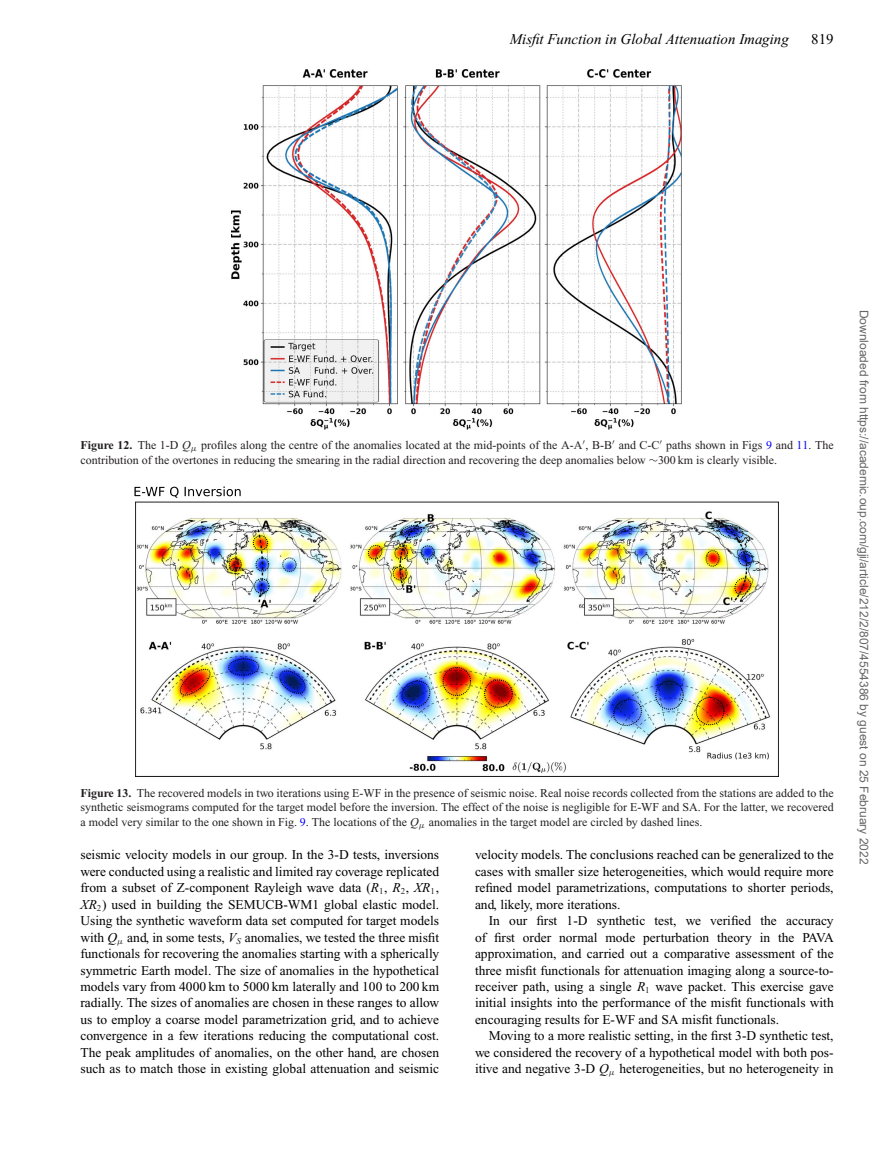
<style>
.page{position:relative;width:893px;height:1174px;background:#fff}
.page>*{position:absolute;margin:0;border:0;box-sizing:border-box;transform-origin:0 0}
.t1{font:italic 15px "Times New Roman";color:#000}
.t2{font:15px "Times New Roman";color:#000}
.t3{font:13.5px/16.5px "Times New Roman";color:#000;text-align:justify}
.t4{font:12px/15px "Times New Roman";color:#231f20}
.t5{font:12px "Arial";color:#666}
.s1{font-weight:700}
.s2{font-style:italic}
.s3{color:#00f}
.s4{font-family:"MTSY"}
</style>
<div class="page">
<img style="left:231px;top:70px;width:451px;height:359px">
<img style="left:135px;top:501px;width:643px;height:275px">
<svg style="left:253px;top:535px;width:15px;height:15px"></svg>
<svg style="left:254px;top:578px;width:15px;height:16px"></svg>
<svg style="left:282px;top:557px;width:15px;height:15px"></svg>
<svg style="left:256px;top:557px;width:13px;height:14px"></svg>
<svg style="left:229px;top:557px;width:13px;height:14px"></svg>
<svg style="left:400px;top:525px;width:22px;height:12px"></svg>
<svg style="left:393px;top:566px;width:15px;height:14px"></svg>
<svg style="left:421px;top:545px;width:14px;height:15px"></svg>
<svg style="left:394px;top:546px;width:14px;height:14px"></svg>
<svg style="left:368px;top:545px;width:14px;height:14px"></svg>
<svg style="left:719px;top:525px;width:24px;height:14px"></svg>
<svg style="left:734px;top:577px;width:17px;height:18px"></svg>
<svg style="left:738px;top:551px;width:15px;height:15px"></svg>
<svg style="left:706px;top:550px;width:14px;height:16px"></svg>
<svg style="left:279px;top:670px;width:27px;height:23px"></svg>
<svg style="left:228px;top:658px;width:31px;height:17px"></svg>
<svg style="left:180px;top:668px;width:30px;height:27px"></svg>
<svg style="left:484px;top:679px;width:29px;height:28px"></svg>
<svg style="left:443px;top:667px;width:28px;height:29px"></svg>
<svg style="left:402px;top:680px;width:28px;height:27px"></svg>
<svg style="left:696px;top:697px;width:28px;height:28px"></svg>
<svg style="left:655px;top:680px;width:29px;height:29px"></svg>
<svg style="left:613px;top:699px;width:29px;height:27px"></svg>
<svg style="left:134px;top:486px;width:107px;height:12px"></svg>
<p class="t1" style="left:510px;top:33px;width:281px">Misfit Function in Global Attenuation Imaging</p>
<p class="t2" style="left:811px;top:33px;width:24px">819</p>
<p class="t4" style="left:80px;top:439px;width:755px"><span class="s1">Figure 12.</span> The 1-D <span class="s2">Q</span><sub>μ</sub> profiles along the centre of the anomalies located at the mid-points of the A-A , B-B and C-C paths shown in Figs <span class="s3">9</span> and <span class="s3">11</span>. The contribution of the overtones in reducing the smearing in the radial direction and recovering the deep anomalies below <span class="s4">∼</span>300 km is clearly visible.</p>
<p class="t4" style="left:80px;top:786px;width:755px;text-align:justify"><span class="s1">Figure 13.</span> The recovered models in two iterations using E-WF in the presence of seismic noise. Real noise records collected from the stations are added to the synthetic seismograms computed for the target model before the inversion. The effect of the noise is negligible for E-WF and SA. For the latter, we recovered a model very similar to the one shown in Fig. <span class="s3">9</span>. The locations of the <span class="s2">Q</span><sub>μ</sub> anomalies in the target model are circled by dashed lines.</p>
<p class="t3" style="left:80px;top:847px;width:360px">seismic velocity models in our group. In the 3-D tests, inversions were conducted using a realistic and limited ray coverage replicated from a subset of Z-component Rayleigh wave data (<span class="s2">R</span><sub>1</sub>, <span class="s2">R</span><sub>2</sub>, <span class="s2">XR</span><sub>1</sub>, <span class="s2">XR</span><sub>2</sub>) used in building the SEMUCB-WM1 global elastic model.<br>Using the synthetic waveform data set computed for target models with <span class="s2">Q</span><sub>μ</sub> and, in some tests, <span class="s2">V</span><sub>S</sub> anomalies, we tested the three misfit functionals for recovering the anomalies starting with a spherically symmetric Earth model. The size of anomalies in the hypothetical models vary from 4000 km to 5000 km laterally and 100 to 200 km radially. The sizes of anomalies are chosen in these ranges to allow us to employ a coarse model parametrization grid, and to achieve convergence in a few iterations reducing the computational cost.<br>The peak amplitudes of anomalies, on the other hand, are chosen such as to match those in existing global attenuation and seismic</p>
<p class="t3" style="left:475px;top:847px;width:360px">velocity models. The conclusions reached can be generalized to the cases with smaller size heterogeneities, which would require more refined model parametrizations, computations to shorter periods, and, likely, more iterations.</p>
<p class="t3" style="left:475px;top:913px;width:360px;text-indent:14px">In our first 1-D synthetic test, we verified the accuracy of first order normal mode perturbation theory in the PAVA approximation, and carried out a comparative assessment of the three misfit functionals for attenuation imaging along a source-to&shy;receiver path, using a single <span class="s2">R</span><sub>1</sub> wave packet. This exercise gave initial insights into the performance of the misfit functionals with encouraging results for E-WF and SA misfit functionals.</p>
<p class="t3" style="left:475px;top:1028px;width:360px;text-indent:14px">Moving to a more realistic setting, in the first 3-D synthetic test, we considered the recovery of a hypothetical model with both pos&shy;itive and negative 3-D <span class="s2">Q</span><sub>μ</sub> heterogeneities, but no heterogeneity in</p>
<p class="t5" style="left:868px;top:309px;width:556px;rotate:90deg">Downloaded from https://academic.oup.com/gji/article/212/2/807/4554386 by guest on 25 February 2022</p>
</div>
